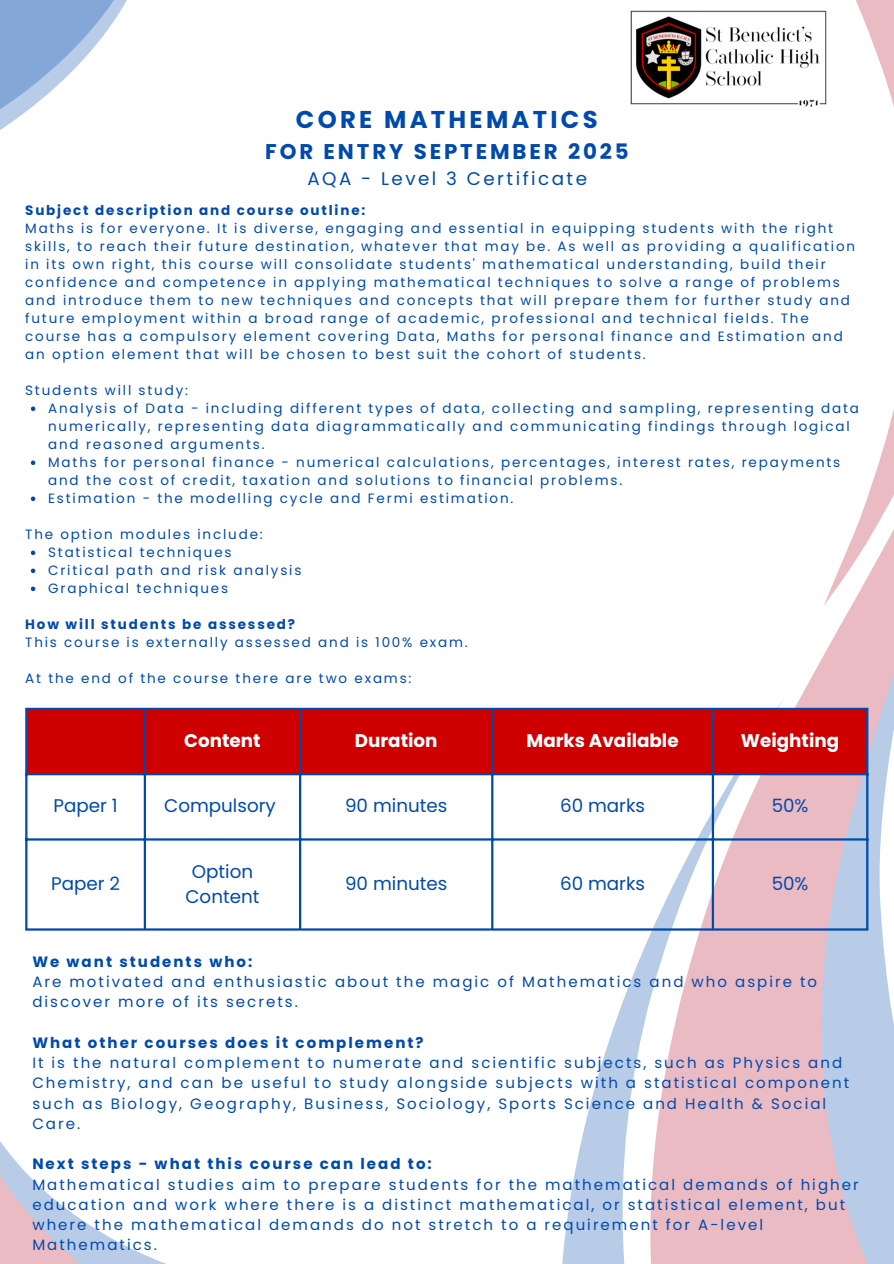
<style>
.page{position:relative;width:894px;height:1264px;background:#fff}
.page>*{position:absolute;margin:0;border:0;box-sizing:border-box;transform-origin:0 0}
.t1{font:700 24.3px "Poppins";letter-spacing:.135em;color:#004aad}
.t2{font:700 21.3px "Poppins";letter-spacing:.135em;color:#004aad}
.t3{font:18.3px/24.8px "Poppins";color:#004aad;text-align:center}
.t4{font:700 18.3px "Poppins";color:#fff}
.t5{font:18.3px "Poppins";letter-spacing:.135em;color:#004aad}
.t6{font:15px/20.2px "Poppins";letter-spacing:.135em;color:#004aad}
.t7{font:700 15px "Poppins";letter-spacing:.135em;color:#004aad}
.t8{font:13.5px/18px "Poppins";letter-spacing:.135em;color:#004aad}
.t9{font:700 13.5px "Poppins";letter-spacing:.135em;color:#004aad}
</style>
<div class="page">
<svg style="left:0;top:805px;width:163px;height:458px"></svg>
<img style="left:630px;top:10px;width:6px;height:95px">
<svg style="left:0;top:0;width:127px;height:130px"></svg>
<svg style="left:636px;top:10px;width:147px;height:95px"></svg>
<svg style="left:518px;top:775px;width:72px;height:488px"></svg>
<svg style="left:783px;top:0;width:110px;height:107px"></svg>
<svg style="left:590px;top:413px;width:303px;height:850px"></svg>
<svg style="left:31px;top:406px;width:4px;height:5px"></svg>
<svg style="left:31px;top:460px;width:4px;height:5px"></svg>
<svg style="left:31px;top:496px;width:4px;height:5px"></svg>
<svg style="left:31px;top:550px;width:4px;height:5px"></svg>
<svg style="left:31px;top:568px;width:4px;height:5px"></svg>
<svg style="left:31px;top:586px;width:4px;height:5px"></svg>
<div style="left:27px;top:710px;width:838px;height:63px;background:#cf0100"></div>
<hr style="left:25px;top:710px;width:2px;height:218px;background:#004aad">
<hr style="left:144px;top:710px;width:2px;height:218px;background:#004aad">
<hr style="left:299px;top:710px;width:2px;height:218px;background:#004aad">
<hr style="left:491px;top:710px;width:2px;height:218px;background:#004aad">
<hr style="left:711px;top:710px;width:2px;height:218px;background:#004aad">
<hr style="left:865px;top:710px;width:3px;height:218px;background:#004aad">
<hr style="left:25px;top:707px;width:843px;height:3px;background:#004aad">
<hr style="left:25px;top:773px;width:843px;height:2px;background:#004aad">
<hr style="left:25px;top:838px;width:843px;height:2px;background:#004aad">
<hr style="left:25px;top:928px;width:843px;height:2px;background:#004aad">
<p class="t1" style="left:296px;top:103px;width:303px">CORE MATHEMATICS</p>
<p class="t2" style="left:265px;top:136px;width:365px">FOR ENTRY SEPTEMBER 2025</p>
<p class="t5" style="left:307px;top:165px;width:281px">AQA - Level 3 Certificate</p>
<p class="t9" style="left:25px;top:201px;width:341px">Subject description and course outline:</p>
<p class="t8" style="left:25px;top:219px;width:831px">Maths is for everyone. It is diverse, engaging and essential in equipping students with the right skills, to reach their future destination, whatever that may be. As well as providing a qualification in its own right, this course will consolidate students' mathematical understanding, build their confidence and competence in applying mathematical techniques to solve a range of problems and introduce them to new techniques and concepts that will prepare them for further study and future employment within a broad range of academic, professional and technical fields. The course has a compulsory element covering Data, Maths for personal finance and Estimation and an option element that will be chosen to best suit the cohort of students.</p>
<h1 class="t8" style="left:25px;top:381px;width:164px">Students will study:</h1>
<p class="t8" style="left:48px;top:399px;width:812px">Analysis of Data - including different types of data, collecting and sampling, representing data numerically, representing data diagrammatically and communicating findings through logical and reasoned arguments.</p>
<p class="t8" style="left:48px;top:453px;width:793px">Maths for personal finance - numerical calculations, percentages, interest rates, repayments and the cost of credit, taxation and solutions to financial problems.</p>
<p class="t8" style="left:48px;top:489px;width:466px">Estimation - the modelling cycle and Fermi estimation.</p>
<p class="t8" style="left:25px;top:525px;width:239px">The option modules include:</p>
<p class="t8" style="left:48px;top:543px;width:185px">Statistical techniques</p>
<p class="t8" style="left:48px;top:561px;width:255px">Critical path and risk analysis</p>
<p class="t8" style="left:48px;top:579px;width:181px">Graphical techniques</p>
<p class="t9" style="left:25px;top:615px;width:271px">How will students be assessed?</p>
<p class="t8" style="left:25px;top:633px;width:444px">This course is externally assessed and is 100% exam.</p>
<p class="t8" style="left:25px;top:669px;width:387px">At the end of the course there are two exams:</p>
<p class="t4" style="left:184px;top:728px;width:78px">Content</p>
<p class="t4" style="left:355px;top:728px;width:84px">Duration</p>
<p class="t4" style="left:526px;top:728px;width:153px">Marks Available</p>
<p class="t4" style="left:740px;top:728px;width:100px">Weighting</p>
<p class="t3" style="left:53px;top:793px;width:66px">Paper 1</p>
<p class="t3" style="left:164px;top:793px;width:113px">Compulsory</p>
<p class="t3" style="left:345px;top:793px;width:104px">90 minutes</p>
<p class="t3" style="left:560px;top:793px;width:86px">60 marks</p>
<p class="t3" style="left:771px;top:793px;width:38px">50%</p>
<p class="t3" style="left:51px;top:871px;width:70px">Paper 2</p>
<p class="t3" style="left:185px;top:859px;width:75px">Option<br>Content</p>
<p class="t3" style="left:345px;top:871px;width:104px">90 minutes</p>
<p class="t3" style="left:560px;top:871px;width:86px">60 marks</p>
<p class="t3" style="left:771px;top:871px;width:38px">50%</p>
<p class="t7" style="left:32px;top:950px;width:221px">We want students who:</p>
<p class="t6" style="left:32px;top:971px;width:786px">Are motivated and enthusiastic about the magic of Mathematics and who aspire to discover more of its secrets.</p>
<p class="t7" style="left:32px;top:1031px;width:393px">What other courses does it complement?</p>
<p class="t6" style="left:32px;top:1052px;width:818px">It is the natural complement to numerate and scientific subjects, such as Physics and Chemistry, and can be useful to study alongside subjects with a statistical component such as Biology, Geography, Business, Sociology, Sports Science and Health &amp; Social Care.</p>
<p class="t7" style="left:32px;top:1153px;width:401px">Next steps - what this course can lead to:</p>
<p class="t6" style="left:32px;top:1174px;width:827px">Mathematical studies aim to prepare students for the mathematical demands of higher education and work where there is a distinct mathematical, or statistical element, but where the mathematical demands do not stretch to a requirement for A-level Mathematics.</p>
</div>
